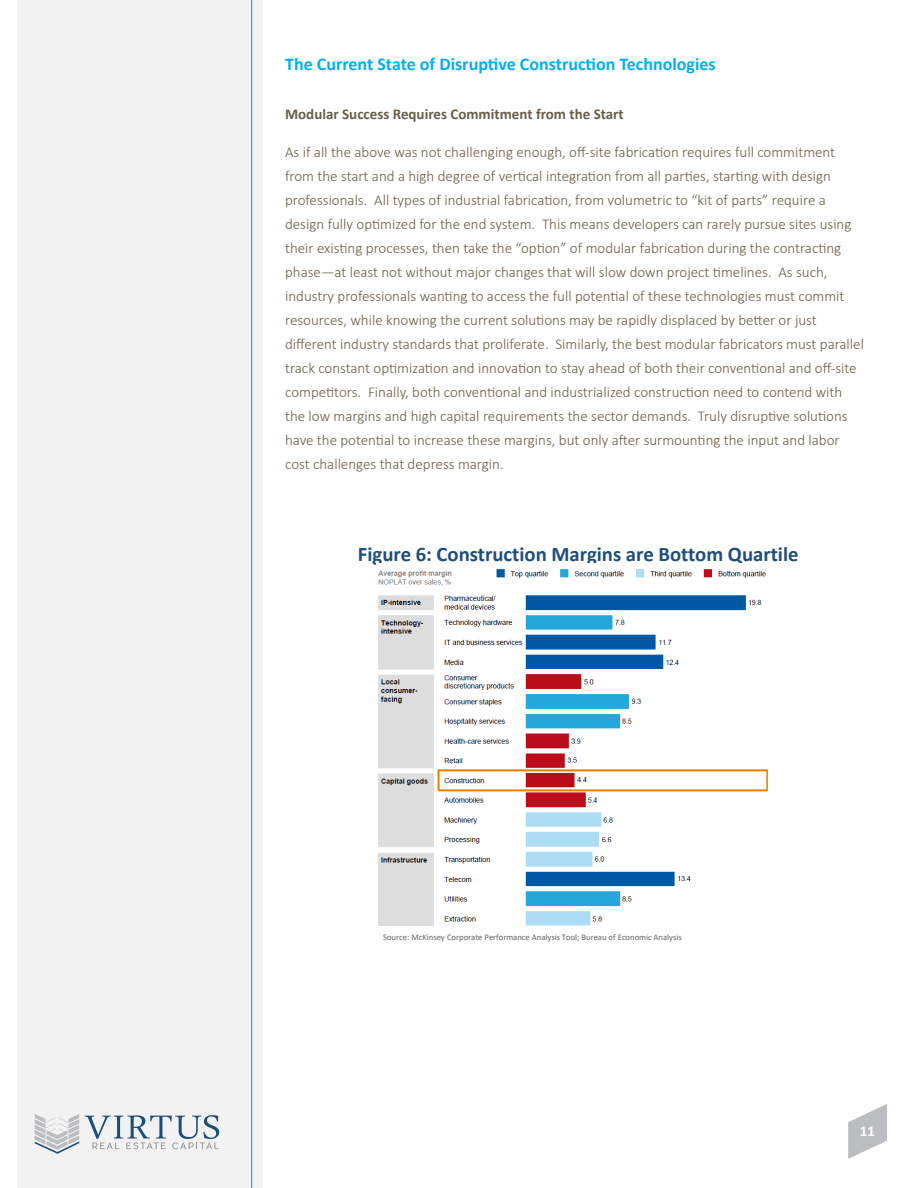
<style>
.page{position:relative;width:918px;height:1188px;background:#fff}
.page>*{position:absolute;margin:0;border:0;box-sizing:border-box;transform-origin:0 0}
.t1{font:700 20.7px "Calibri";color:#1f4e79}
.t2{font:700 18px "Calibri";color:#00b0f0}
.t3{font:300 15px/24px "Calibri";color:#695e4a}
.t4{font:700 15px "Calibri";color:#695e4a}
.t5{font:700 15px "Calibri";color:#fff}
.t6{font:8.55px "Calibri";color:#636366}
</style>
<div class="page">
<svg style="left:848px;top:1104px;width:39px;height:55px"></svg>
<div style="left:17px;top:0;width:246px;height:1188px;background:#f2f2f2"></div>
<hr style="left:251px;top:0;width:1px;height:1188px;background:#00b0f0">
<svg style="left:85px;top:1115px;width:134px;height:34px"></svg>
<svg style="left:35px;top:1114px;width:44px;height:40px"></svg>
<img style="left:378px;top:569px;width:390px;height:357px">
<p class="t2" style="left:285px;top:51px;width:432px">The Current State of Disruptive Construction Technologies</p>
<p class="t4" style="left:285px;top:104px;width:340px">Modular Success Requires Commitment from the Start</p>
<p class="t3" style="left:285px;top:140px;width:580px">As if all the above was not challenging enough, off-site fabrication requires full commitment from the start and a high degree of vertical integration from all parties, starting with design professionals. All types of industrial fabrication, from volumetric to “kit of parts” require a design fully optimized for the end system. This means developers can rarely pursue sites using their existing processes, then take the “option” of modular fabrication during the contracting phase—at least not without major changes that will slow down project timelines. As such, industry professionals wanting to access the full potential of these technologies must commit resources, while knowing the current solutions may be rapidly displaced by better or just different industry standards that proliferate. Similarly, the best modular fabricators must parallel track constant optimization and innovation to stay ahead of both their conventional and off-site competitors. Finally, both conventional and industrialized construction need to contend with the low margins and high capital requirements the sector demands. Truly disruptive solutions have the potential to increase these margins, but only after surmounting the input and labor cost challenges that depress margin.</p>
<p class="t1" style="left:358px;top:539px;width:442px">Figure 6: Construction Margins are Bottom Quartile</p>
<p class="t6" style="left:383px;top:931px;width:300px">Source: McKinsey Corporate Performance Analysis Tool; Bureau of Economic Analysis</p>
<p class="t5" style="left:860px;top:1120px;width:17px">11</p>
</div>
